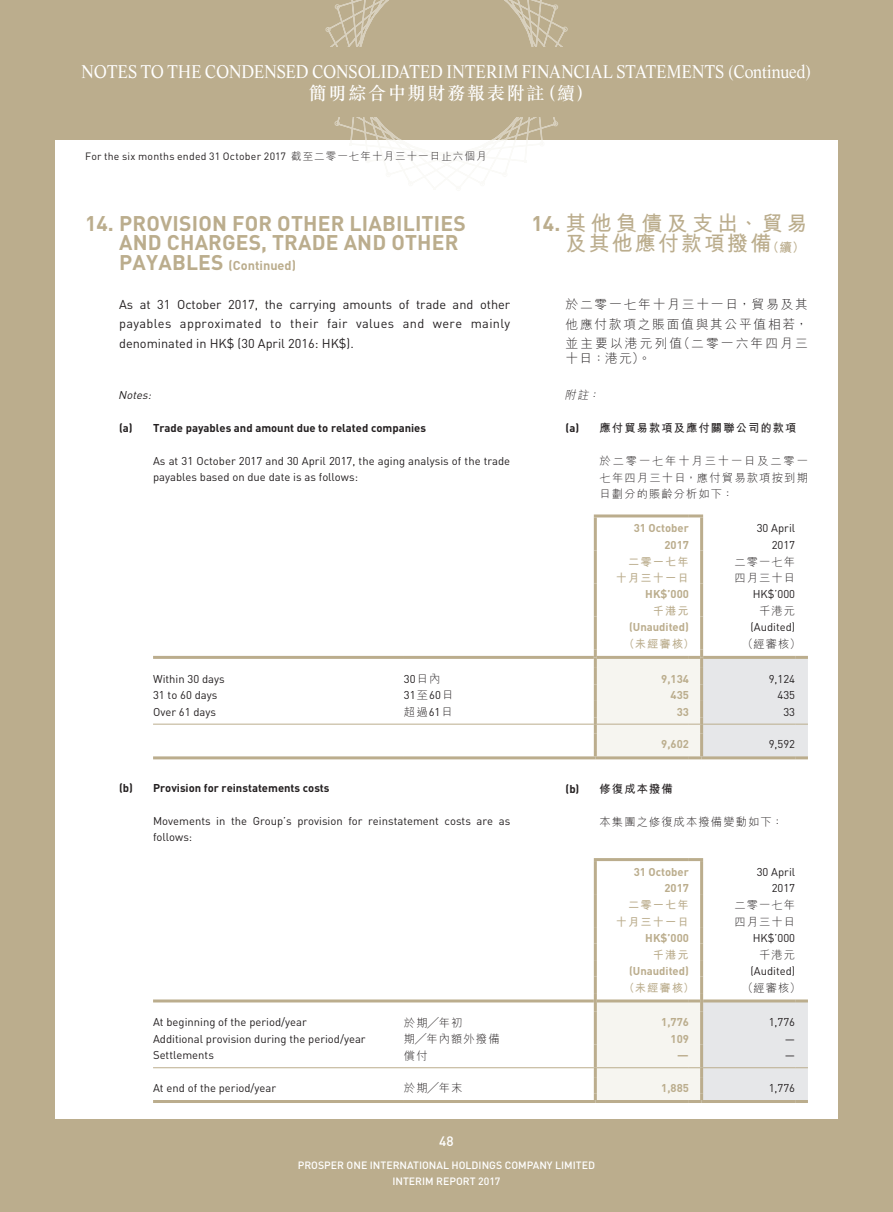
<style>
.page{position:relative;width:893px;height:1212px;background:#bbad8d}
.page>*{position:absolute;margin:0;border:0;box-sizing:border-box;transform-origin:0 0}
.t1{font:700 21px/19.5px "DIN Pro";letter-spacing:.01em;color:#bbad8d}
.t2{font:700 21px/19.5px "M Hei HK";letter-spacing:.1em;color:#bbad8d;text-align:right}
.t3{font:18px "Life LT Std";color:#fff;scale:.9 1}
.t4{font:500 18px "M Sung HK";letter-spacing:.1em;color:#fff}
.t5{font:500 13.5px "DIN Pro";color:#fff}
.t6{font:12.75px/19.5px "DIN Pro";color:#231f20;text-align:justify}
.t7{font:300 12.75px/19.5px "M Hei HK";letter-spacing:.14em;color:#231f20;text-align:justify}
.t8{font:700 12.75px "DIN Pro";color:#bbad8d}
.t9{font:11.25px/16.5px "DIN Pro";color:#231f20}
.t10{font:300 11.25px/16.5px "M Hei HK";letter-spacing:.1em;color:#231f20}
.t11{font:700 11.25px/16.5px "DIN Pro";color:#bbad8d;text-align:right}
.t12{font:700 11.25px "DIN Pro";color:#231f20}
.t13{font:700 11.25px/16.5px "M Hei HK";letter-spacing:.1em;color:#bbad8d;text-align:right}
.t14{font:700 11.25px "M Hei HK";letter-spacing:.1em;color:#231f20}
.t15{font:italic 11.25px "DIN Pro";color:#231f20}
.t16{font:italic 300 11.25px "M Hei HK";color:#231f20}
.t17{font:500 10.5px/15.8px "DIN Pro";color:#fff;text-align:center}
.t18{font:10.5px "DIN Pro";letter-spacing:.02em;color:#231f20}
.s1{font-family:"M Hei HK";font-weight:300}
.s2{font-size:21px}
.s3{font-family:"DIN Pro"}
.s4{font-size:12.75px}
.s5{font-family:"DIN Pro";font-weight:400}
</style>
<div class="page">
<div style="left:55px;top:140px;width:783px;height:978px;background:#fff"></div>
<svg style="left:321px;top:0;width:251px;height:140px"></svg>
<div style="left:54px;top:47px;width:785px;height:69px;background:#bbad8d"></div>
<hr style="left:153px;top:724px;width:251px;height:1px;background:#bbad8d">
<hr style="left:404px;top:724px;width:190px;height:1px;background:#bbad8d">
<hr style="left:153px;top:756px;width:251px;height:3px;background:#bbad8d">
<hr style="left:404px;top:756px;width:191px;height:3px;background:#bbad8d">
<hr style="left:153px;top:656px;width:251px;height:3px;background:#bbad8d">
<hr style="left:404px;top:656px;width:190px;height:3px;background:#bbad8d">
<hr style="left:594px;top:514px;width:95px;height:3px;background:#bbad8d">
<hr style="left:689px;top:514px;width:14px;height:3px;background:#bbad8d">
<hr style="left:594px;top:517px;width:3px;height:33px;background:#bbad8d">
<hr style="left:594px;top:550px;width:3px;height:33px;background:#bbad8d">
<hr style="left:594px;top:583px;width:3px;height:17px;background:#bbad8d">
<hr style="left:594px;top:600px;width:3px;height:16px;background:#bbad8d">
<hr style="left:594px;top:616px;width:3px;height:17px;background:#bbad8d">
<hr style="left:594px;top:633px;width:3px;height:16px;background:#bbad8d">
<hr style="left:700px;top:517px;width:3px;height:33px;background:#bbad8d">
<hr style="left:700px;top:550px;width:3px;height:33px;background:#bbad8d">
<hr style="left:700px;top:583px;width:3px;height:17px;background:#bbad8d">
<hr style="left:700px;top:600px;width:3px;height:16px;background:#bbad8d">
<hr style="left:700px;top:616px;width:3px;height:17px;background:#bbad8d">
<hr style="left:700px;top:633px;width:3px;height:16px;background:#bbad8d">
<svg style="left:594px;top:649px;width:214px;height:110px"></svg>
<hr style="left:153px;top:1067px;width:251px;height:1px;background:#bbad8d">
<hr style="left:404px;top:1067px;width:190px;height:1px;background:#bbad8d">
<hr style="left:153px;top:1100px;width:251px;height:3px;background:#bbad8d">
<hr style="left:404px;top:1100px;width:191px;height:3px;background:#bbad8d">
<hr style="left:153px;top:999px;width:251px;height:3px;background:#bbad8d">
<hr style="left:404px;top:999px;width:190px;height:3px;background:#bbad8d">
<hr style="left:594px;top:858px;width:95px;height:3px;background:#bbad8d">
<hr style="left:689px;top:858px;width:14px;height:3px;background:#bbad8d">
<hr style="left:594px;top:861px;width:3px;height:33px;background:#bbad8d">
<hr style="left:594px;top:894px;width:3px;height:33px;background:#bbad8d">
<hr style="left:594px;top:927px;width:3px;height:16px;background:#bbad8d">
<hr style="left:594px;top:943px;width:3px;height:17px;background:#bbad8d">
<hr style="left:594px;top:960px;width:3px;height:16px;background:#bbad8d">
<hr style="left:594px;top:976px;width:3px;height:17px;background:#bbad8d">
<hr style="left:700px;top:861px;width:3px;height:33px;background:#bbad8d">
<hr style="left:700px;top:894px;width:3px;height:33px;background:#bbad8d">
<hr style="left:700px;top:927px;width:3px;height:16px;background:#bbad8d">
<hr style="left:700px;top:943px;width:3px;height:17px;background:#bbad8d">
<hr style="left:700px;top:960px;width:3px;height:16px;background:#bbad8d">
<hr style="left:700px;top:976px;width:3px;height:17px;background:#bbad8d">
<svg style="left:594px;top:993px;width:214px;height:110px"></svg>
<h2 class="t3" style="left:82px;top:61px;width:812px">NOTES TO THE CONDENSED CONSOLIDATED INTERIM FINANCIAL STATEMENTS (Continued)</h2>
<h2 class="t4" style="left:309px;top:81px;width:286px">簡明綜合中期財務報表附註 （續）</h2>
<p class="t18" style="left:85px;top:149px;width:403px">For the six months ended 31 October 2017 <span class="s1">截至二零一七年十月三十一日止六個月</span></p>
<h1 class="t1" style="left:119px;top:212px;width:348px;text-indent:-34px">14. PROVISION FOR OTHER LIABILITIES<br>AND CHARGES, TRADE AND OTHER</h1>
<p class="t8" style="left:119px;top:256px;width:178px"><span class="s2">PAYABLES</span> (Continued)</p>
<p class="t6" style="left:119px;top:294px;width:393px">As at 31 October 2017, the carrying amounts of trade and other payables approximated to their fair values and were mainly denominated in HK$ (30 April 2016: HK$).</p>
<p class="t15" style="left:118px;top:387px;width:37px">Notes:</p>
<p class="t12" style="left:119px;top:420px;width:308px">(a) Trade payables and amount due to related companies</p>
<p class="t9" style="left:153px;top:452px;width:359px">As at 31 October 2017 and 30 April 2017, the aging analysis of the trade payables based on due date is as follows:</p>
<h1 class="t2" style="left:531px;top:212px;width:278px"><span class="s3">14.</span> 其他負債及支出、貿易及其他應付款項撥備<span class="s4">（續）</span></h1>
<p class="t7" style="left:566px;top:295px;width:244px">於二零一七年十月三十一日，貿易及其他應付款項之賬面值與其公平值相若，並主要以港元列值（二零一六年四月三</p>
<p class="t7" style="left:566px;top:349px;width:87px">十日：港元）。</p>
<p class="t16" style="left:565px;top:389px;width:39px">附註：</p>
<p class="t14" style="left:566px;top:420px;width:232px"><span class="s3">(a)</span> 應付貿易款項及應付關聯公司的款項</p>
<p class="t10" style="left:600px;top:453px;width:210px;text-align:justify">於二零一七年十月三十一日及二零一七年四月三十日，應付貿易款項按到期日劃分的賬齡分析如下：</p>
<p class="t11" style="left:634px;top:520px;width:57px">31 October<br>2017</p>
<p class="t9" style="left:757px;top:520px;width:40px;text-align:right">30 April<br>2017</p>
<p class="t13" style="left:616px;top:552px;width:75px">二零一七年十月三十一日</p>
<p class="t10" style="left:734px;top:553px;width:62px">二零一七年四月三十日</p>
<p class="t11" style="left:645px;top:586px;width:45px">HK$’000</p>
<p class="t9" style="left:753px;top:586px;width:44px">HK$’000</p>
<p class="t13" style="left:653px;top:602px;width:37px">千港元</p>
<p class="t10" style="left:759px;top:602px;width:37px">千港元</p>
<p class="t11" style="left:629px;top:619px;width:61px">(Unaudited)</p>
<p class="t9" style="left:750px;top:619px;width:46px">(Audited)</p>
<p class="t13" style="left:624px;top:635px;width:72px">（未經審核）</p>
<p class="t10" style="left:742px;top:635px;width:60px">（經審核）</p>
<p class="t9" style="left:153px;top:670px;width:73px">Within 30 days</p>
<p class="t9" style="left:404px;top:670px;width:38px">30<span class="s1">日內</span></p>
<p class="t11" style="left:661px;top:670px;width:29px">9,134</p>
<p class="t9" style="left:769px;top:670px;width:28px">9,124</p>
<p class="t9" style="left:153px;top:686px;width:66px">31 to 60 days</p>
<p class="t9" style="left:404px;top:687px;width:51px">31<span class="s1">至</span>60<span class="s1">日</span></p>
<p class="t11" style="left:670px;top:686px;width:20px">435</p>
<p class="t9" style="left:778px;top:686px;width:19px">435</p>
<p class="t9" style="left:153px;top:703px;width:65px">Over 61 days</p>
<p class="t10" style="left:404px;top:703px;width:50px">超過<span class="s5">61</span>日</p>
<p class="t11" style="left:677px;top:703px;width:14px">33</p>
<p class="t9" style="left:783px;top:703px;width:13px">33</p>
<p class="t11" style="left:661px;top:736px;width:29px">9,602</p>
<p class="t9" style="left:769px;top:736px;width:28px">9,592</p>
<p class="t12" style="left:119px;top:780px;width:212px">(b) Provision for reinstatements costs</p>
<p class="t9" style="left:153px;top:812px;width:359px">Movements in the Group’s provision for reinstatement costs are as follows:</p>
<p class="t11" style="left:634px;top:863px;width:57px">31 October<br>2017</p>
<p class="t9" style="left:757px;top:863px;width:40px;text-align:right">30 April<br>2017</p>
<p class="t13" style="left:616px;top:896px;width:75px">二零一七年十月三十一日</p>
<p class="t10" style="left:734px;top:896px;width:62px">二零一七年四月三十日</p>
<p class="t11" style="left:645px;top:929px;width:45px">HK$’000</p>
<p class="t9" style="left:753px;top:929px;width:44px">HK$’000</p>
<p class="t13" style="left:653px;top:945px;width:37px">千港元</p>
<p class="t10" style="left:759px;top:946px;width:37px">千港元</p>
<p class="t11" style="left:629px;top:962px;width:61px">(Unaudited)</p>
<p class="t9" style="left:750px;top:962px;width:46px">(Audited)</p>
<p class="t13" style="left:624px;top:978px;width:72px">（未經審核）</p>
<p class="t10" style="left:742px;top:979px;width:60px">（經審核）</p>
<p class="t9" style="left:153px;top:1013px;width:155px">At beginning of the period/year</p>
<p class="t10" style="left:404px;top:1014px;width:60px">於期╱年初</p>
<p class="t11" style="left:661px;top:1013px;width:29px">1,776</p>
<p class="t9" style="left:769px;top:1013px;width:28px">1,776</p>
<p class="t9" style="left:153px;top:1030px;width:214px">Additional provision during the period/year</p>
<p class="t10" style="left:404px;top:1030px;width:97px">期╱年內額外撥備</p>
<p class="t11" style="left:670px;top:1030px;width:20px">109</p>
<p class="t9" style="left:785px;top:1030px;width:12px">—</p>
<p class="t9" style="left:153px;top:1046px;width:62px">Settlements</p>
<p class="t10" style="left:404px;top:1047px;width:25px">償付</p>
<p class="t11" style="left:677px;top:1046px;width:13px">—</p>
<p class="t9" style="left:785px;top:1046px;width:12px">—</p>
<p class="t9" style="left:153px;top:1079px;width:125px">At end of the period/year</p>
<p class="t10" style="left:404px;top:1080px;width:60px">於期╱年末</p>
<p class="t11" style="left:661px;top:1079px;width:29px">1,885</p>
<p class="t9" style="left:769px;top:1079px;width:28px">1,776</p>
<p class="t14" style="left:566px;top:780px;width:109px"><span class="s3">(b)</span> 修復成本撥備</p>
<p class="t10" style="left:600px;top:813px;width:185px">本集團之修復成本撥備變動如下：</p>
<p class="t5" style="left:439px;top:1132px;width:16px">48</p>
<p class="t17" style="left:298px;top:1157px;width:299px">PROSPER ONE INTERNATIONAL HOLDINGS COMPANY LIMITED<br>INTERIM REPORT 2017</p>
</div>
